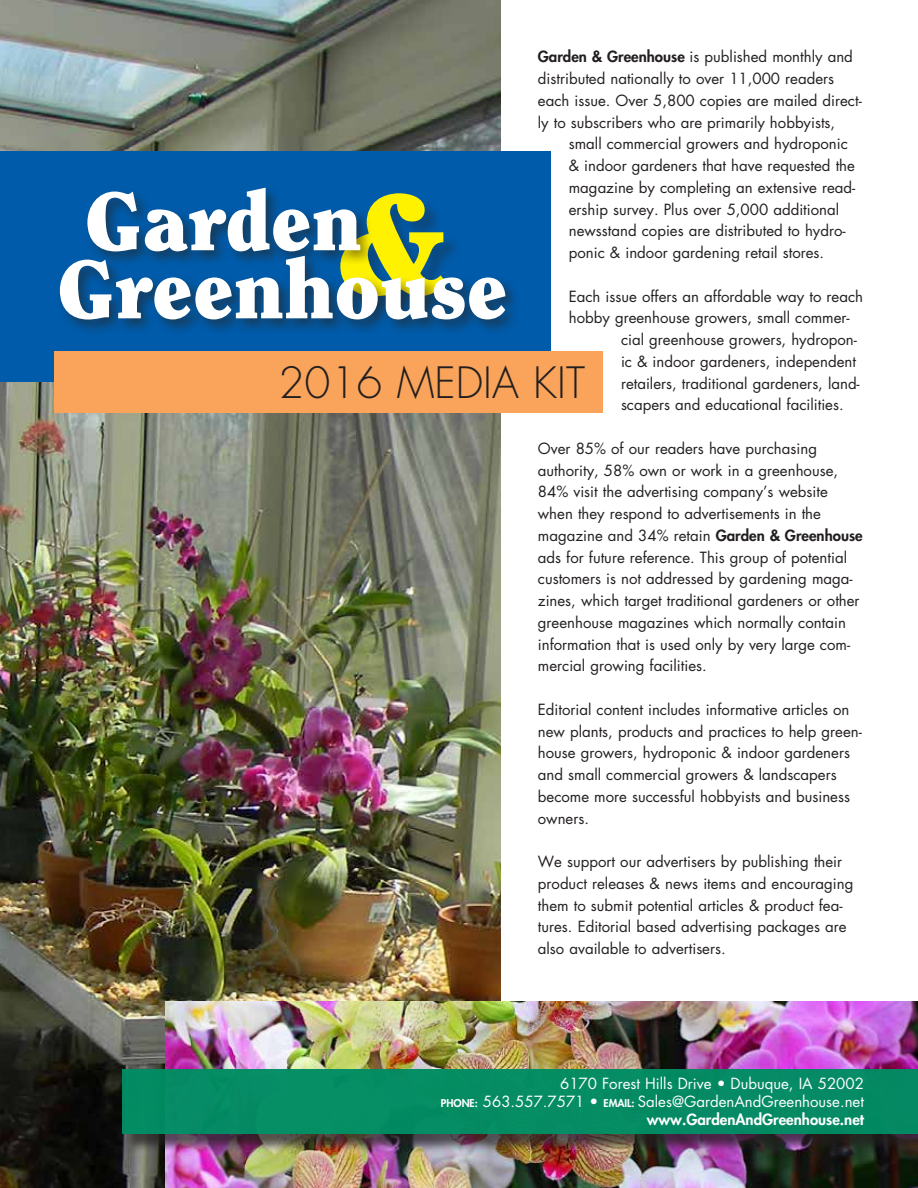
<style>
.page{position:relative;width:918px;height:1188px;background:#fff}
.page>*{position:absolute;margin:0;border:0;box-sizing:border-box;transform-origin:0 0}
.t1{font:900 140.85px "Clearface";color:#fff200}
.t2{font:900 82.05px/68.1px "Clearface";color:#fff}
.t3{font:300 42px "Futura";color:#231f20}
.t4{font:15px/21.8px "Futura";color:#231f20}
.t5{font:15px/18px "Futura";color:#fff;text-align:right}
.s1{font-weight:800}
.s2{font-weight:800;font-size:10.5px}
</style>
<div class="page">
<img style="left:0;top:0;width:500px;height:1188px">
<div style="left:0;top:151px;width:551px;height:231px;background:#005baa"></div>
<div style="left:54px;top:351px;width:549px;height:61px;background:#f9a45a"></div>
<img style="left:166px;top:1002px;width:752px;height:186px">
<div style="left:57px;top:185px;width:464px;height:151px;background:#2a1d0f;opacity:.5"></div>
<div style="left:125px;top:1071px;width:793px;height:82px;background:#231f20;opacity:.75"></div>
<div style="left:122px;top:1069px;width:796px;height:65px;background:#008d63"></div>
<p class="t4" style="left:538px;top:46px;width:325px"><span class="s1">Garden &amp; Greenhouse</span> is published monthly and distributed nationally to over 11,000 readers each issue. Over 5,800 copies are mailed direct&shy;ly to subscribers who are primarily hobbyists,</p>
<p class="t4" style="left:569px;top:133px;width:288px">small commercial growers and hydroponic &amp; indoor gardeners that have requested the magazine by completing an extensive read&shy;ership survey. Plus over 5,000 additional newsstand copies are distributed to hydro&shy;ponic &amp; indoor gardening retail stores.</p>
<p class="t4" style="left:569px;top:285px;width:296px">Each issue offers an affordable way to reach</p>
<p class="t4" style="left:569px;top:307px;width:282px">hobby greenhouse growers, small commer-</p>
<p class="t4" style="left:621px;top:329px;width:237px">cial greenhouse growers, hydropon-</p>
<p class="t4" style="left:621px;top:350px;width:236px">ic &amp; indoor gardeners, independent</p>
<p class="t4" style="left:621px;top:372px;width:240px">retailers, traditional gardeners, land-</p>
<p class="t4" style="left:621px;top:394px;width:224px">scapers and educational facilities.</p>
<p class="t4" style="left:538px;top:437px;width:326px">Over 85% of our readers have purchasing authority, 58% own or work in a greenhouse, 84% visit the advertising company’s website when they respond to advertisements in the magazine and 34% retain <span class="s1">Garden &amp; Greenhouse </span>ads for future reference. This group of potential customers is not addressed by gardening maga&shy;zines, which target traditional gardeners or other greenhouse magazines which normally contain information that is used only by very large com&shy;mercial growing facilities.</p>
<p class="t4" style="left:538px;top:698px;width:325px">Editorial content includes informative articles on new plants, products and practices to help green&shy;house growers, hydroponic &amp; indoor gardeners and small commercial growers &amp; landscapers become more successful hobbyists and business owners.</p>
<p class="t4" style="left:538px;top:851px;width:317px">We support our advertisers by publishing their product releases &amp; news items and encouraging them to submit potential articles &amp; product fea&shy;tures. Editorial based advertising packages are also available to advertisers.</p>
<h2 class="t2" style="left:56px;top:186px;width:453px;text-indent:28px">Garden<br>Greenhouse</h2>
<h1 class="t1" style="left:335px;top:157px;width:119px">&amp;</h1>
<h3 class="t3" style="left:278px;top:356px;width:308px">2016 MEDIA KIT</h3>
<p class="t5" style="left:441px;top:1074px;width:425px">6170 Forest Hills Drive • Dubuque, IA 52002<br><span class="s2">PHONE:</span> 563.557.7571 • <span class="s2">EMAIL:</span> Sales@GardenAndGreenhouse.net <span class="s1">www.GardenAndGreenhouse.net</span></p>
</div>
